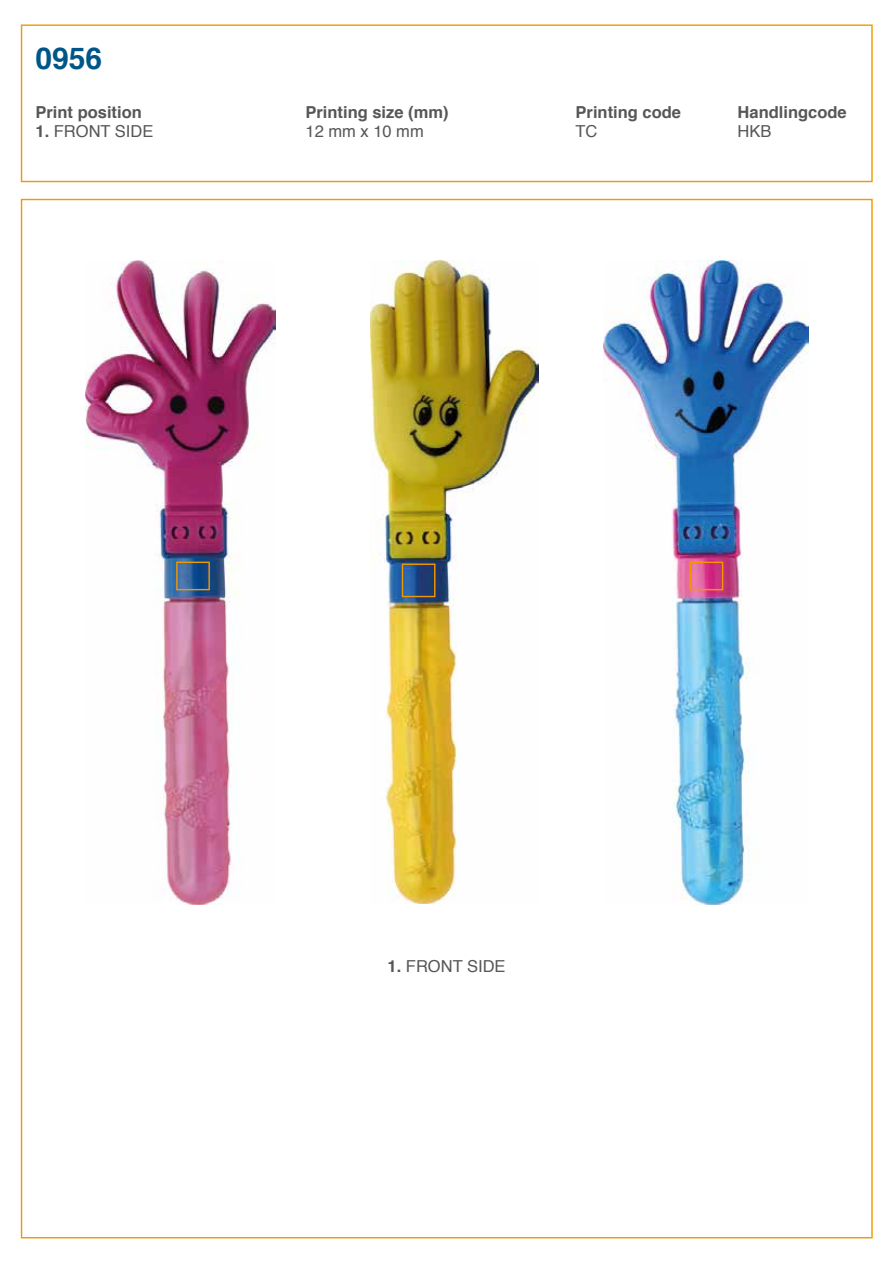
<style>
.page{position:relative;width:893px;height:1263px;background:#fff}
.page>*{position:absolute;margin:0;border:0;box-sizing:border-box;transform-origin:0 0}
.t1{font:700 30px "Helvetica";color:#058}
.t2{font:700 16.5px "Helvetica";color:#575756}
.t3{font:16.5px "Helvetica";color:#575756}
.s1{font-weight:700}
</style>
<div class="page">
<div style="left:21px;top:24px;width:852px;height:158px;border:1px solid #f49800"></div>
<img style="left:86px;top:260px;width:189px;height:644px">
<img style="left:371px;top:260px;width:168px;height:643px">
<img style="left:603px;top:260px;width:205px;height:644px">
<div style="left:690px;top:562px;width:33px;height:28px;border:1px solid #f49800"></div>
<div style="left:402px;top:563px;width:33px;height:34px;border:1px solid #f49800"></div>
<div style="left:176px;top:562px;width:34px;height:28px;border:1px solid #f49800"></div>
<h1 class="t1" style="left:35px;top:34px;width:68px">0956</h1>
<p class="t2" style="left:35px;top:98px;width:108px">Print position</p>
<p class="t2" style="left:306px;top:98px;width:145px">Printing size (mm)</p>
<p class="t2" style="left:576px;top:98px;width:107px">Printing code</p>
<p class="t2" style="left:738px;top:98px;width:111px">Handlingcode</p>
<p class="t3" style="left:35px;top:119px;width:119px"><span class="s1">1.</span> FRONT SIDE</p>
<p class="t3" style="left:305px;top:119px;width:120px">12 mm x 10 mm</p>
<p class="t3" style="left:576px;top:119px;width:23px">TC</p>
<p class="t3" style="left:738px;top:119px;width:35px">HKB</p>
<p class="t3" style="left:388px;top:954px;width:119px"><span class="s1">1.</span> FRONT SIDE</p>
</div>
